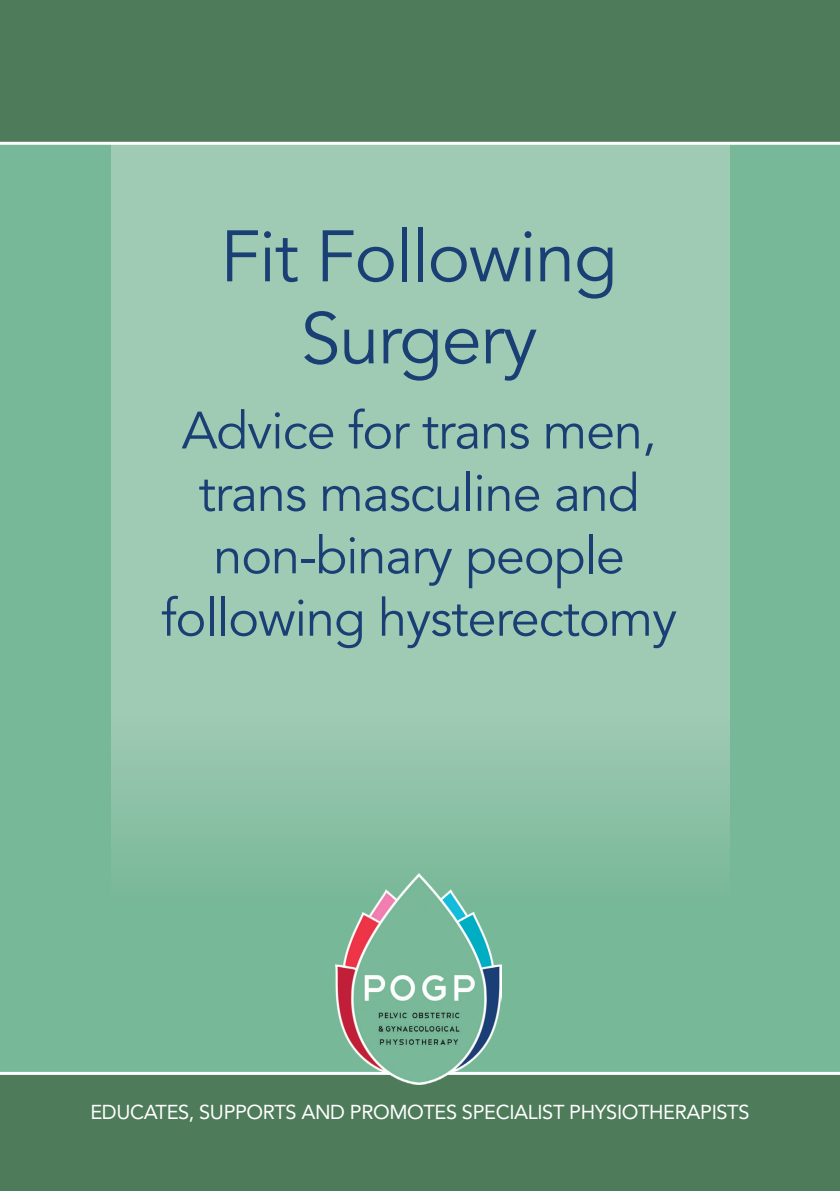
<style>
.page{position:relative;width:840px;height:1191px;background:#fff}
.page>*{position:absolute;margin:0;border:0;box-sizing:border-box;transform-origin:0 0}
.t1{font:72px/82px "Avenir LT Std";letter-spacing:-.02em;color:#193f75;text-align:center}
.t2{font:52px/62.4px "Avenir LT Std";letter-spacing:-.02em;color:#193f75;text-align:center}
.t3{font:20px "Avenir LT Std";letter-spacing:-.02em;color:#fff}
</style>
<div class="page">
<div style="left:0;top:0;width:839px;height:1191px;background:#77b898"></div>
<svg style="left:111px;top:145px;width:618px;height:709px;background:#9cc8b1"></svg>
<div style="left:0;top:0;width:839px;height:142px;background:#4e7b59"></div>
<hr style="left:0;top:142px;width:839px;height:3px;background:#fff">
<div style="left:0;top:1073px;width:839px;height:118px;background:#4e7b59"></div>
<hr style="left:0;top:1071px;width:839px;height:3px;background:#fff">
<img style="left:335px;top:873px;width:166px;height:211px">
<h1 class="t1" style="left:220px;top:217px;width:399px">Fit Following<br>Surgery</h1>
<p class="t2" style="left:161px;top:401px;width:517px">Advice for trans men, trans masculine and non-binary people following hysterectomy</p>
<p class="t3" style="left:90px;top:1100px;width:660px">EDUCATES, SUPPORTS AND PROMOTES SPECIALIST PHYSIOTHERAPISTS</p>
</div>
